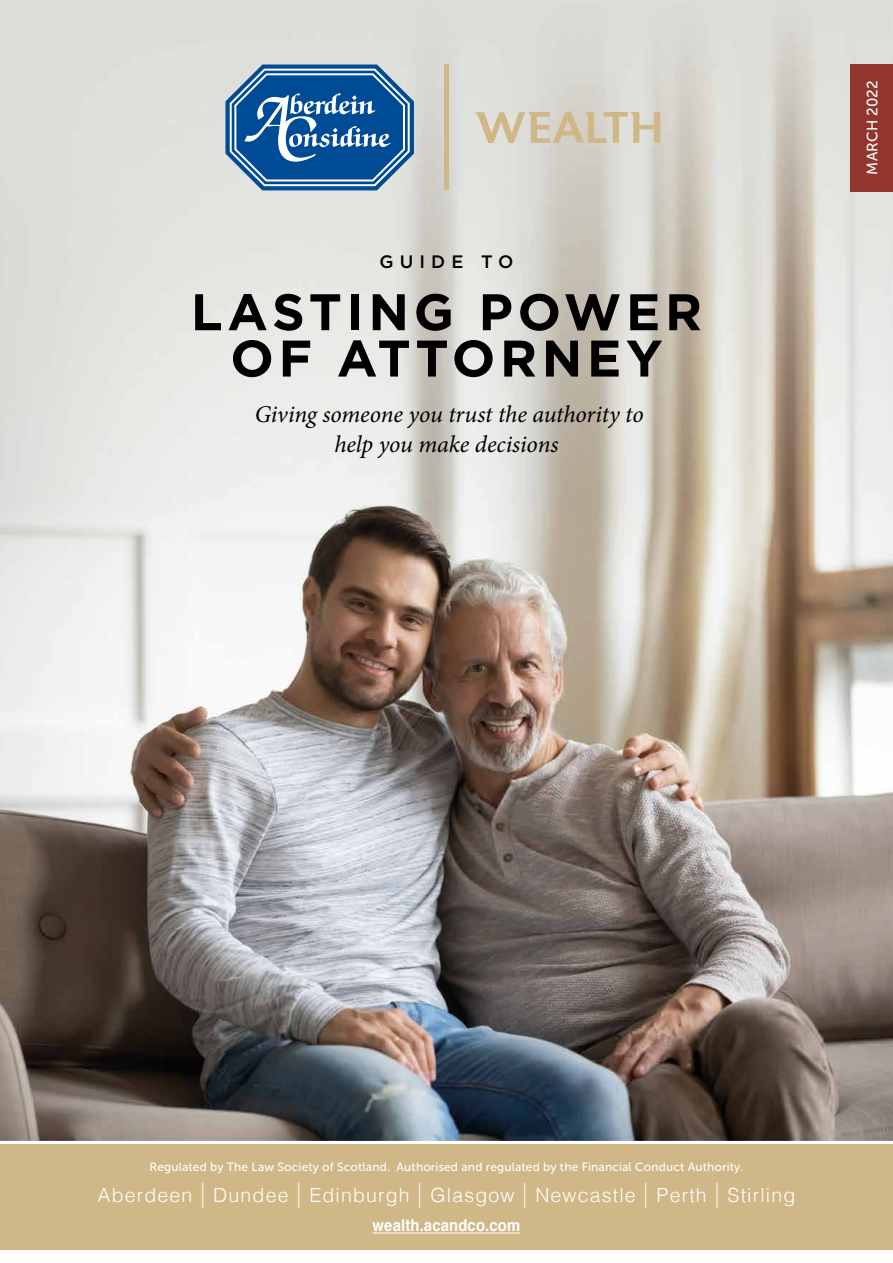
<style>
.page{position:relative;width:893px;height:1263px;background:#fff}
.page>*{position:absolute;margin:0;border:0;box-sizing:border-box;transform-origin:0 0}
.t1{font:700 51.3px/46.3px "Gotham HTF";letter-spacing:.09em;color:#000;text-align:center}
.t2{font:italic 24px/30px "Minion Pro";letter-spacing:-.01em;color:#000;text-align:center}
.t3{font:300 19.5px "Helvetica";letter-spacing:.06em;color:#fff}
.t4{font:500 18px "Gotham HTF";letter-spacing:.34em;color:#000}
.t5{font:700 16.5px "Helvetica";letter-spacing:.01em;color:#fff;scale:.9 1}
.t6{font:15px "Museo Sans 500";letter-spacing:.005em;color:#fff}
.t7{font:12px "Museo Sans 500";letter-spacing:.01em;color:#fff}
.s1{font-size:25.5px}
</style>
<div class="page">
<img style="left:0;top:0;width:893px;height:1141px">
<div style="left:0;top:1144px;width:893px;height:106px;background:#d0b787"></div>
<hr style="left:373px;top:1232px;width:147px;height:1px;background:#fff">
<svg style="left:225px;top:64px;width:190px;height:127px;background:#4a7eb1"></svg>
<svg style="left:475px;top:112px;width:185px;height:31px;background:#d5cab3"></svg>
<div style="left:444px;top:65px;width:5px;height:125px;background:#d0b787"></div>
<div style="left:850px;top:64px;width:43px;height:127px;background:#92352c"></div>
<h3 class="t4" style="left:379px;top:252px;width:136px">GUIDE TO</h3>
<h1 class="t1" style="left:191px;top:288px;width:513px">LASTING POWER<br>OF ATTORNEY</h1>
<h2 class="t2" style="left:255px;top:399px;width:390px">Giving someone you trust the authority to help you make decisions</h2>
<p class="t6" style="left:864px;top:175px;width:96px;rotate:-90deg">MARCH 2022</p>
<p class="t7" style="left:150px;top:1160px;width:595px">Regulated by The Law Society of Scotland. Authorised and regulated by the Financial Conduct Authority.</p>
<h3 class="t3" style="left:98px;top:1179px;width:699px">Aberdeen <span class="s1">|</span> Dundee <span class="s1">|</span> Edinburgh <span class="s1">|</span> Glasgow <span class="s1">|</span> Newcastle <span class="s1">|</span> Perth <span class="s1">|</span> Stirling</h3>
<h3 class="t5" style="left:373px;top:1212px;width:166px">wealth.acandco.com</h3>
</div>
